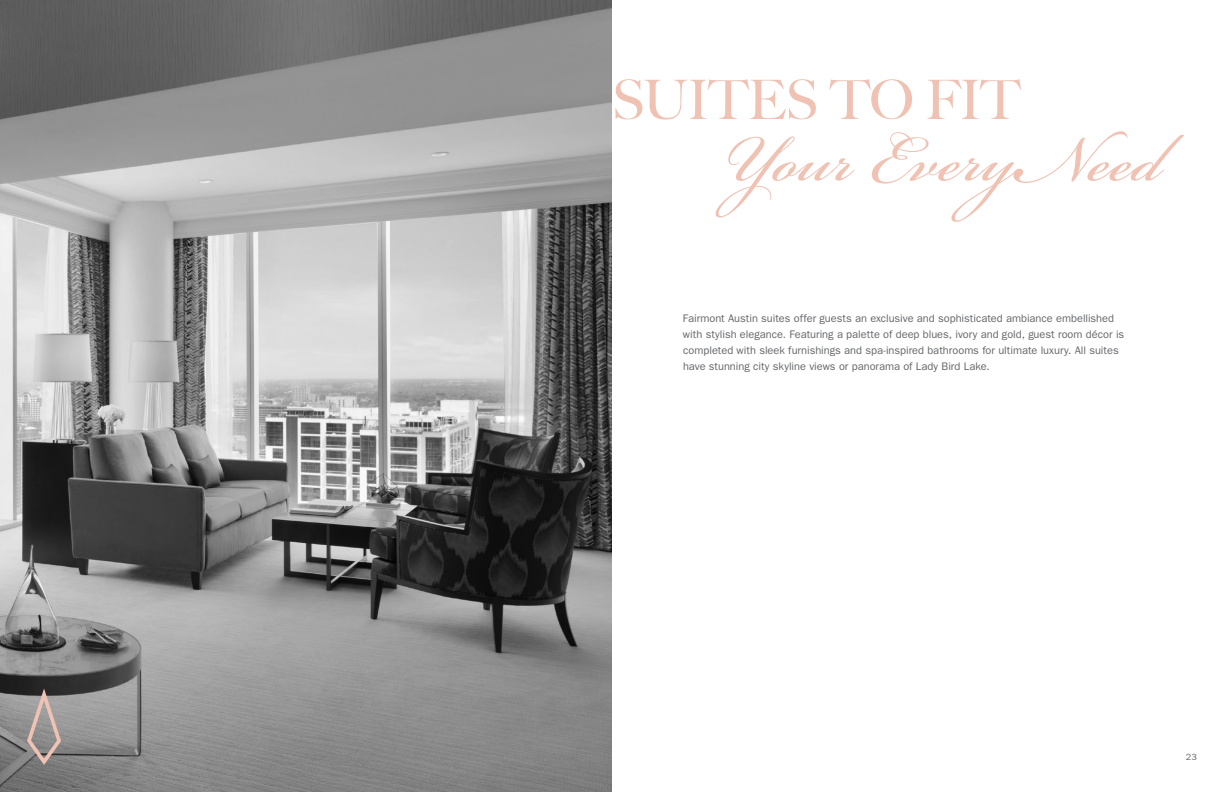
<style>
.page{position:relative;width:1224px;height:792px;background:#fff}
.page>*{position:absolute;margin:0;border:0;box-sizing:border-box;transform-origin:0 0}
.t1{font:103px "Bickham Script Pro 3";color:#efc2b3}
.t2{font:500 54.5px "Big Caslon";letter-spacing:-.015em;color:#efc2b3}
.t3{font:11px/16px "Franklin Gothic";color:#636569}
.t4{font:9px "Franklin Gothic";color:#636569}
</style>
<div class="page">
<img style="left:0;top:0;width:612px;height:792px">
<svg style="left:25px;top:683px;width:39px;height:85px"></svg>
<h2 class="t2" style="left:612px;top:55px;width:410px">SUITES TO FIT</h2>
<h1 class="t1" style="left:722px;top:84px;width:442px">Your Every Need</h1>
<p class="t3" style="left:683px;top:311px;width:443px">Fairmont Austin suites offer guests an exclusive and sophisticated ambiance embellished with stylish elegance. Featuring a palette of deep blues, ivory and gold, guest room décor is completed with sleek furnishings and spa-inspired bathrooms for ultimate luxury. All suites have stunning city skyline views or panorama of Lady Bird Lake.</p>
<p class="t4" style="left:1186px;top:752px;width:13px">23</p>
</div>
